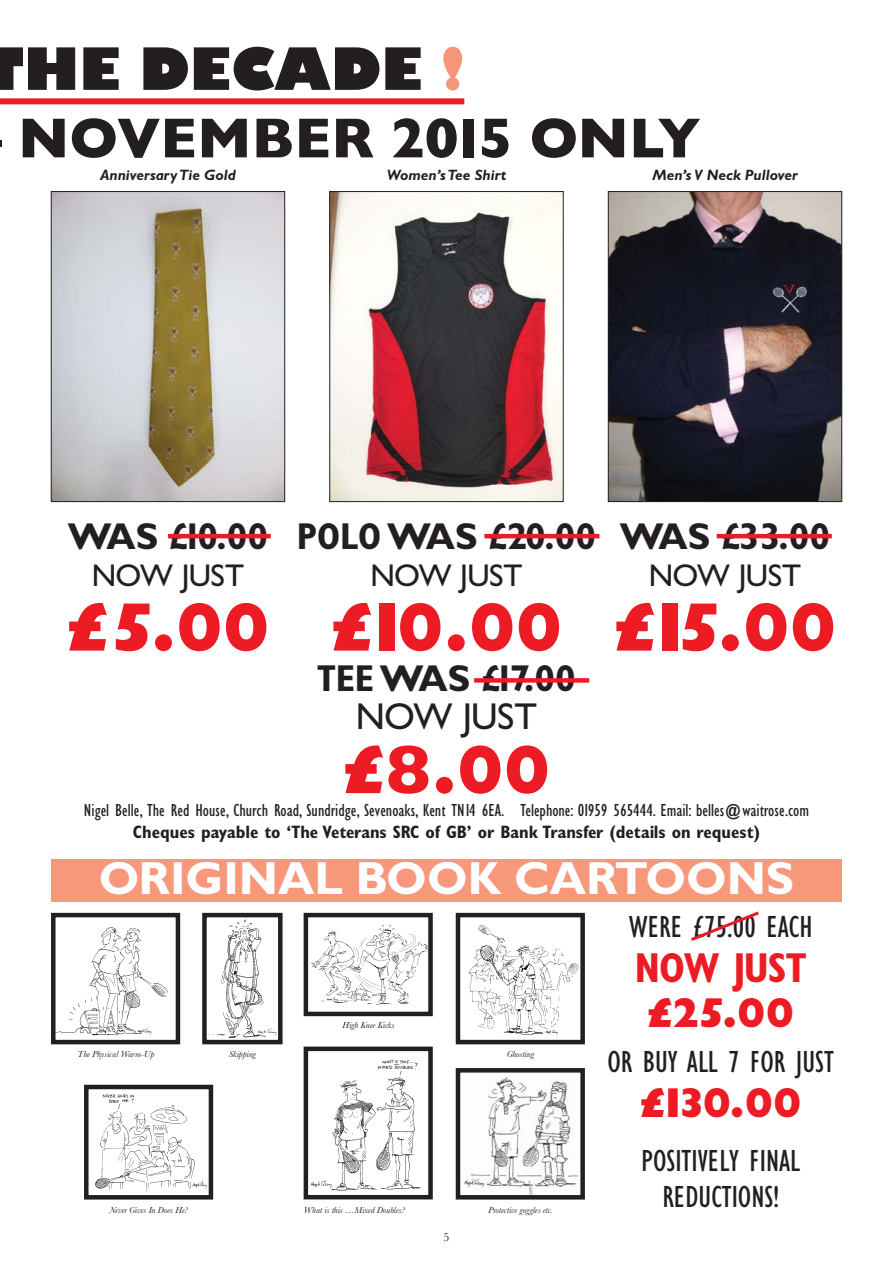
<style>
.page{position:relative;width:893px;height:1263px;background:#fff}
.page>*{position:absolute;margin:0;border:0;box-sizing:border-box;transform-origin:0 0}
.t1{font:800 69px "Gill Sans";color:#ed1c24}
.t2{font:800 57px/67.5px "Gill Sans";color:#231f20}
.t3{font:700 46.5px "Gill Sans";color:#fff}
.t4{font:800 42px "Gill Sans";letter-spacing:-.06em;color:#ed1c24}
.t5{font:700 condensed 42px "Gill Sans";letter-spacing:-.03em;color:#ed1c24}
.t6{font:700 37.5px/37.5px "Gill Sans";color:#231f20;text-align:center}
.t7{font:condensed 31.5px/36px "Gill Sans";color:#231f20;text-align:center}
.t8{font:31.5px "Gill Sans";letter-spacing:-.025em;color:#231f20}
.t9{font:condensed 18px "Gill Sans";color:#231f20}
.t10{font:700 condensed 18px "Gill Sans";color:#231f20}
.t11{font:italic 700 15px "Gill Sans";color:#231f20}
.t12{font:12px "Baskerville";color:#231f20}
.t13{font:italic 9.15px "Baskerville";color:#231f20}
.s1{font-style:inherit}
.s2{color:#f69679}
.s3{font-stretch:condensed}
.s4{font-weight:400}
</style>
<div class="page">
<img style="left:56px;top:927px;width:112px;height:109px">
<div style="left:51px;top:913px;width:129px;height:131px;border:4px solid #231f20"></div>
<img style="left:95px;top:1094px;width:112px;height:99px">
<div style="left:84px;top:1085px;width:129px;height:114px;border:4px solid #231f20"></div>
<img style="left:309px;top:1051px;width:119px;height:140px">
<div style="left:304px;top:1046px;width:129px;height:153px;border:4px solid #231f20"></div>
<img style="left:208px;top:919px;width:69px;height:119px">
<div style="left:202px;top:913px;width:81px;height:131px;border:4px solid #231f20"></div>
<img style="left:311px;top:924px;width:117px;height:81px">
<div style="left:304px;top:913px;width:129px;height:103px;border:4px solid #231f20"></div>
<img style="left:469px;top:925px;width:110px;height:111px">
<div style="left:456px;top:913px;width:129px;height:131px;border:4px solid #231f20"></div>
<img style="left:464px;top:1077px;width:114px;height:117px">
<div style="left:456px;top:1068px;width:129px;height:131px;border:4px solid #231f20"></div>
<div style="left:51px;top:859px;width:791px;height:42px;background:#f7987b"></div>
<div style="left:0;top:98px;width:464px;height:6px;background:#ed1c24"></div>
<img style="left:53px;top:193px;width:230px;height:307px">
<div style="left:51px;top:191px;width:234px;height:311px;border:1px solid #231f20"></div>
<img style="left:332px;top:193px;width:229px;height:307px">
<div style="left:330px;top:191px;width:233px;height:311px;border:1px solid #231f20"></div>
<img style="left:610px;top:193px;width:230px;height:307px">
<div style="left:608px;top:191px;width:234px;height:311px;border:1px solid #231f20"></div>
<svg style="left:691px;top:911px;width:68px;height:30px"></svg>
<hr style="left:168px;top:534px;width:103px;height:4px;background:#ed1c24">
<hr style="left:484px;top:534px;width:115px;height:4px;background:#ed1c24">
<div style="left:474px;top:678px;width:115px;height:5px;background:#ed1c24"></div>
<hr style="left:717px;top:534px;width:115px;height:4px;background:#ed1c24">
<h2 class="t2" style="left:18px;top:43px;width:684px;text-indent:-34px"><span class="s1">THE DECADE</span> <span class="s2">!<br></span>NOVEMBER 2015 ONLY</h2>
<p class="t11" style="left:100px;top:170px;width:137px">Anniversary Tie Gold</p>
<p class="t11" style="left:387px;top:170px;width:121px">Women’s Tee Shirt</p>
<p class="t11" style="left:652px;top:170px;width:147px">Men’s V Neck Pullover</p>
<h3 class="t6" style="left:68px;top:521px;width:764px">WAS £10.00 <span class="s3">POLO</span>WAS £20.00 WAS £33.00</h3>
<h3 class="t8" style="left:92px;top:565px;width:154px">NOW JUST</h3>
<h3 class="t8" style="left:370px;top:565px;width:154px">NOW JUST</h3>
<h3 class="t8" style="left:649px;top:565px;width:154px">NOW JUST</h3>
<h1 class="t1" style="left:66px;top:603px;width:771px">£5.00 £10.00 £15.00</h1>
<h3 class="t6" style="left:317px;top:664px;width:260px"><span class="s3">TEE</span>WAS £17.00<br><span class="s4">NOW JUST</span></h3>
<h1 class="t1" style="left:343px;top:746px;width:209px">£8.00</h1>
<p class="t10" style="left:133px;top:826px;width:629px">Cheques payable to ‘The Veterans SRC of GB’ or Bank Transfer (details on request)</p>
<p class="t9" style="left:84px;top:803px;width:726px">Nigel Belle, The Red House, Church Road, Sundridge, Sevenoaks, Kent TN14 6EA. Telephone: 01959 565444. Email: belles@waitrose.com</p>
<h3 class="t3" style="left:99px;top:863px;width:697px">ORIGINAL BOOK CARTOONS</h3>
<p class="t13" style="left:77px;top:1050px;width:79px">The Physical Warm-Up</p>
<p class="t13" style="left:229px;top:1050px;width:28px">Skipping</p>
<p class="t13" style="left:342px;top:1022px;width:53px">High Knee Kicks</p>
<p class="t13" style="left:507px;top:1050px;width:29px">Ghosting</p>
<p class="t13" style="left:109px;top:1206px;width:80px">Never Gives In Does He?</p>
<p class="t13" style="left:304px;top:1206px;width:102px">What is this …Mixed Doubles?</p>
<p class="t13" style="left:488px;top:1206px;width:66px">Protective goggles etc.</p>
<p class="t12" style="left:443px;top:1233px;width:7px">5</p>
<h3 class="t7" style="left:629px;top:912px;width:185px">WERE £75.00 EACH</h3>
<h3 class="t5" style="left:635px;top:954px;width:174px">NOW JUST</h3>
<h3 class="t4" style="left:647px;top:998px;width:148px">£25.00</h3>
<h3 class="t7" style="left:607px;top:1047px;width:228px">OR BUY ALL 7 FOR JUST</h3>
<h3 class="t4" style="left:640px;top:1088px;width:163px">£130.00</h3>
<h3 class="t7" style="left:641px;top:1146px;width:160px">POSITIVELY FINAL<br>REDUCTIONS!</h3>
</div>
